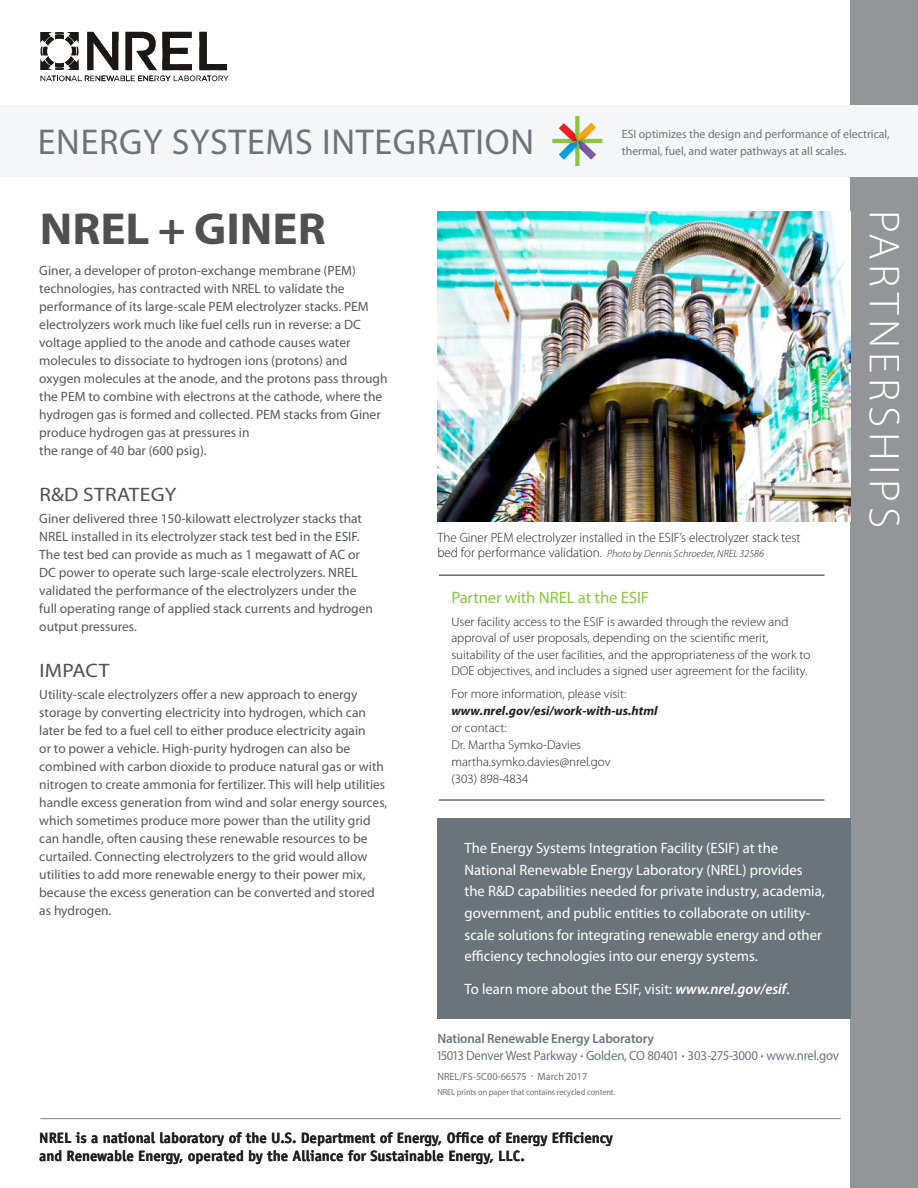
<style>
.page{position:relative;width:918px;height:1188px;background:#fff}
.page>*{position:absolute;margin:0;border:0;box-sizing:border-box;transform-origin:0 0}
.title_-_partner{font:700 45px "Myriad Pro";color:#505052;scale:1.05 1}
.t1{font:300 43.5px "Myriad Pro";letter-spacing:.1em;color:#fff;scale:1.05 1}
.t2{font:36px "Myriad Pro";letter-spacing:.02em;color:#6a747b}
.heading_1{font:19.5px "Myriad Pro";letter-spacing:.015em;color:#505052;scale:1.1 1}
.sidebar_text{font:16.5px "Myriad Pro";letter-spacing:-.01em;color:#8bc63e}
.sidebar_text-2{font:15px/21.6px "Myriad Pro";color:#fff}
.t3{font:700 15px/18px "Officina Sans Std";letter-spacing:-.005em;color:#231f20}
.body_text{font:13.5px/18px "Myriad Pro";color:#57585a}
.t4{font:13.5px/16.5px "Myriad Pro";letter-spacing:-.015em;color:#6a747b;scale:.96 1}
.t5{font:300 13.5px "Myriad Pro";color:#231f20}
.sidebar_text-3{font:300 12.75px/17px "Myriad Pro";color:#231f20}
.t6{font:12px/16.5px "Myriad Pro";color:#6a747b}
.t7{font:italic 300 10.5px "Myriad Pro";color:#231f20}
.t8{font:10.5px "Myriad Pro";color:#6a747b}
.t9{font:8.85px "Myriad Pro";letter-spacing:-.01em;color:#6a747b;scale:.94 1}
.s1{font-style:normal;font-size:13.5px}
.s2{font-weight:700;font-style:italic}
.s3{font-weight:600;font-style:italic}
.s4{font-weight:600}
.s5{font-size:10.5px}
.s6{font-size:7.5px}
</style>
<div class="page">
<div style="left:850px;top:0;width:68px;height:1188px;background:#939598"></div>
<hr style="left:40px;top:1118px;width:800px;height:1px;background:#939598">
<div style="left:0;top:105px;width:918px;height:71px;background:#f5f6f7"></div>
<svg style="left:552px;top:116px;width:50px;height:50px"></svg>
<svg style="left:40px;top:32px;width:189px;height:50px"></svg>
<div style="left:437px;top:818px;width:413px;height:201px;background:#6a747b"></div>
<hr style="left:439px;top:800px;width:386px;height:1px;background:#231f20">
<hr style="left:439px;top:575px;width:386px;height:1px;background:#231f20">
<img style="left:438px;top:212px;width:412px;height:310px">
<p class="t2" style="left:38px;top:120px;width:498px">ENERGY SYSTEMS INTEGRATION</p>
<p class="t6" style="left:622px;top:126px;width:269px">ESI optimizes the design and performance of electrical, thermal, fuel, and water pathways at all scales.</p>
<p class="title_-_partner" style="left:40px;top:199px;width:274px">NREL + GINER</p>
<p class="body_text" style="left:39px;top:262px;width:350px">Giner, a developer of proton-exchange membrane (PEM) technologies, has contracted with NREL to validate the performance of its large-scale PEM electrolyzer stacks. PEM electrolyzers work much like fuel cells run in reverse: a DC voltage applied to the anode and cathode causes water molecules to dissociate to hydrogen ions (protons) and oxygen molecules at the anode, and the protons pass through the PEM to combine with electrons at the cathode, where the hydrogen gas is formed and collected. PEM stacks from Giner produce hydrogen gas at pressures in<br>the range of 40 bar (600 psig).</p>
<p class="heading_1" style="left:40px;top:482px;width:126px">R&amp;D STRATEGY</p>
<p class="body_text" style="left:39px;top:509px;width:335px">Giner delivered three 150-kilowatt electrolyzer stacks that NREL installed in its electrolyzer stack test bed in the ESIF.<br>The test bed can provide as much as 1 megawatt of AC or DC power to operate such large-scale electrolyzers. NREL validated the performance of the electrolyzers under the full operating range of applied stack currents and hydrogen output pressures.</p>
<p class="heading_1" style="left:40px;top:658px;width:65px">IMPACT</p>
<p class="body_text" style="left:39px;top:685px;width:350px">Utility-scale electrolyzers offer a new approach to energy storage by converting electricity into hydrogen, which can later be fed to a fuel cell to either produce electricity again<br>or to power a vehicle. High-purity hydrogen can also be combined with carbon dioxide to produce natural gas or with nitrogen to create ammonia for fertilizer. This will help utilities handle excess generation from wind and solar energy sources, which sometimes produce more power than the utility grid can handle, often causing these renewable resources to be curtailed. Connecting electrolyzers to the grid would allow utilities to add more renewable energy to their power mix, because the excess generation can be converted and stored as hydrogen.</p>
<p class="t5" style="left:437px;top:529px;width:365px">The Giner PEM electrolyzer installed in the ESIF’s electrolyzer stack test</p>
<p class="t7" style="left:437px;top:547px;width:328px"><span class="s1">bed for performance validation.</span> Photo by Dennis Schroeder, NREL 32586</p>
<p class="sidebar_text" style="left:451px;top:587px;width:199px">Partner with NREL at the ESIF</p>
<p class="sidebar_text-3" style="left:451px;top:613px;width:361px;line-height:16.5px">User facility access to the ESIF is awarded through the review and approval of user proposals, depending on the scientific merit, suitability of the user facilities, and the appropriateness of the work to DOE objectives, and includes a signed user agreement for the facility.</p>
<p class="sidebar_text-3" style="left:451px;top:685px;width:208px">For more information, please visit: <span class="s2">www.nrel.gov/esi/work-with-us.html </span>or contact:<br>Dr. Martha Symko-Davies martha.symko.davies@nrel.gov<br>(303) 898-4834</p>
<p class="sidebar_text-2" style="left:465px;top:837px;width:362px">The Energy Systems Integration Facility (ESIF) at the National Renewable Energy Laboratory (NREL) provides the R&amp;D capabilities needed for private industry, academia, government, and public entities to collaborate on utility&shy;scale solutions for integrating renewable energy and other efficiency technologies into our energy systems.</p>
<p class="sidebar_text-2" style="left:465px;top:978px;width:326px">To learn more about the ESIF, visit: <span class="s3">www.nrel.gov/esif</span>.</p>
<p class="t4" style="left:436px;top:1030px;width:421px"><span class="s4">National Renewable Energy Laboratory<br></span>15013 Denver West Parkway <span class="s5">•</span> Golden, CO 80401 <span class="s5">•</span> 303-275-3000 <span class="s5">•</span> www.nrel.gov</p>
<p class="t8" style="left:437px;top:1070px;width:151px">NREL/FS-5C00-66575 <span class="s6">•</span> March 2017</p>
<p class="t9" style="left:437px;top:1087px;width:191px">NREL prints on paper that contains recycled content.</p>
<p class="t3" style="left:39px;top:1129px;width:575px">NREL is a national laboratory of the U.S. Department of Energy, Office of Energy Efficiency and Renewable Energy, operated by the Alliance for Sustainable Energy, LLC.</p>
<p class="t1" style="left:910px;top:210px;width:304px;rotate:90deg">PARTNERSHIPS</p>
</div>
